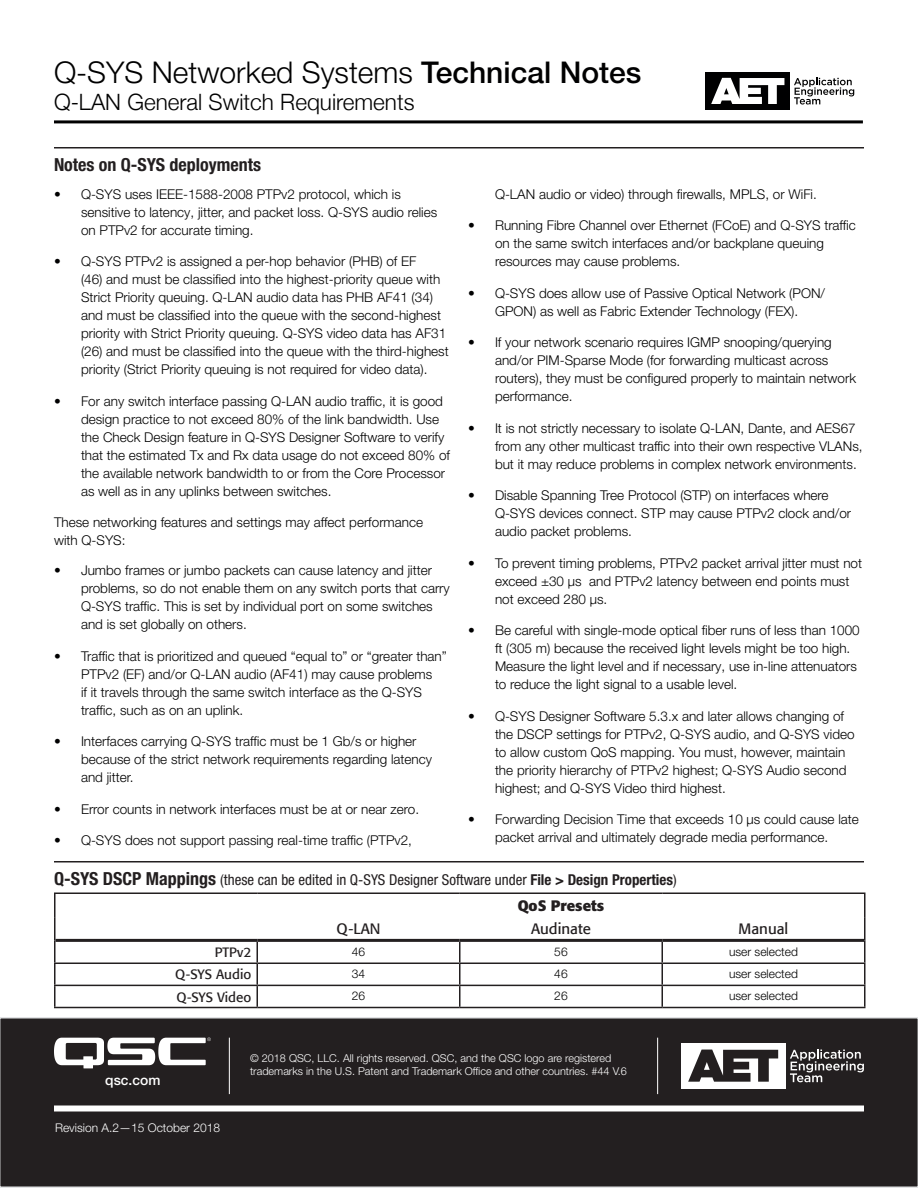
<style>
.page{position:relative;width:918px;height:1188px;background:#fff}
.page>*{position:absolute;margin:0;border:0;box-sizing:border-box;transform-origin:0 0}
.t1{font:300 30px "Helvetica Neue LT Pro";color:#000001}
.t2{font:300 22.5px "Helvetica Neue";color:#000001}
.Body_Subhead{font:700 condensed 18px "Helvetica Neue LT Pro";color:#231f20}
.Body_Subhead-2{font:condensed 15px "Helvetica Neue LT Pro";color:#231f20}
.t3{font:15px "Formata";color:#231f20}
.t4{font:700 15px "Formata";color:#231f20}
.t5{font:500 13.8px "Helvetica Neue LT Pro";color:#fff}
.Body_text{font:300 13.5px/18px "Helvetica Neue LT Pro";color:#000001}
.t6{font:13.5px "Formata";color:#231f20}
.Specifications{font:300 12px "Helvetica Neue LT Pro";color:#000001}
.t7{font:300 12px "Helvetica Neue LT Pro";color:#fff}
.t8{font:300 10.8px/13.5px "Helvetica Neue LT Pro";color:#fff}
.s1{font-weight:500}
.s2{font-weight:700;font-size:18px}
.s3{font-weight:700}
</style>
<div class="page">
<div style="left:0;top:1017px;width:918px;height:171px;background:#231f20"></div>
<div style="left:54px;top:1106px;width:810px;height:6px;background:#fff"></div>
<div style="left:681px;top:1043px;width:104px;height:46px;background:#fff"></div>
<svg style="left:688px;top:1050px;width:90px;height:32px"></svg>
<svg style="left:790px;top:1049px;width:74px;height:33px;background:#5a5757"></svg>
<hr style="left:229px;top:1038px;width:1px;height:56px;background:#fff">
<hr style="left:657px;top:1038px;width:1px;height:56px;background:#fff">
<svg style="left:54px;top:1037px;width:157px;height:31px"></svg>
<hr style="left:54px;top:120px;width:809px;height:3px;background:#000001">
<div style="left:705px;top:72px;width:85px;height:38px;background:#000001"></div>
<svg style="left:711px;top:78px;width:73px;height:26px"></svg>
<svg style="left:794px;top:78px;width:60px;height:27px"></svg>
<hr style="left:54px;top:147px;width:810px;height:1px;background:#231f20">
<hr style="left:54px;top:861px;width:810px;height:1px;background:#231f20">
<hr style="left:54px;top:940px;width:2px;height:23px;background:#231f20">
<hr style="left:256px;top:942px;width:2px;height:21px;background:#231f20">
<hr style="left:864px;top:940px;width:2px;height:23px;background:#231f20">
<hr style="left:54px;top:963px;width:203px;height:1px;background:#231f20">
<hr style="left:54px;top:964px;width:2px;height:21px;background:#231f20">
<hr style="left:257px;top:963px;width:203px;height:1px;background:#231f20">
<hr style="left:256px;top:964px;width:2px;height:21px;background:#231f20">
<hr style="left:460px;top:963px;width:202px;height:1px;background:#231f20">
<hr style="left:662px;top:963px;width:204px;height:1px;background:#231f20">
<hr style="left:864px;top:964px;width:2px;height:21px;background:#231f20">
<hr style="left:54px;top:985px;width:203px;height:1px;background:#231f20">
<hr style="left:54px;top:986px;width:2px;height:21px;background:#231f20">
<hr style="left:257px;top:985px;width:203px;height:1px;background:#231f20">
<hr style="left:256px;top:986px;width:2px;height:21px;background:#231f20">
<hr style="left:460px;top:985px;width:202px;height:1px;background:#231f20">
<svg style="left:459px;top:942px;width:1px;height:65px"></svg>
<hr style="left:662px;top:985px;width:204px;height:1px;background:#231f20">
<svg style="left:662px;top:942px;width:1px;height:65px"></svg>
<hr style="left:864px;top:986px;width:2px;height:21px;background:#231f20">
<hr style="left:54px;top:1007px;width:203px;height:1px;background:#231f20">
<hr style="left:257px;top:1007px;width:203px;height:1px;background:#231f20">
<hr style="left:460px;top:1007px;width:202px;height:1px;background:#231f20">
<hr style="left:662px;top:1007px;width:204px;height:1px;background:#231f20">
<hr style="left:56px;top:939px;width:201px;height:3px;background:#231f20">
<hr style="left:257px;top:939px;width:203px;height:3px;background:#231f20">
<hr style="left:460px;top:939px;width:202px;height:3px;background:#231f20">
<hr style="left:662px;top:939px;width:202px;height:3px;background:#231f20">
<hr style="left:54px;top:892px;width:203px;height:2px;background:#231f20">
<hr style="left:54px;top:894px;width:2px;height:23px;background:#231f20">
<hr style="left:257px;top:892px;width:203px;height:2px;background:#231f20">
<hr style="left:460px;top:892px;width:202px;height:2px;background:#231f20">
<hr style="left:662px;top:892px;width:204px;height:2px;background:#231f20">
<hr style="left:864px;top:894px;width:2px;height:23px;background:#231f20">
<hr style="left:54px;top:917px;width:2px;height:23px;background:#231f20">
<hr style="left:864px;top:917px;width:2px;height:23px;background:#231f20">
<h1 class="t1" style="left:54px;top:54px;width:589px">Q-SYS Networked Systems <span class="s1">Technical Notes</span></h1>
<h2 class="t2" style="left:54px;top:88px;width:362px">Q-LAN General Switch Requirements</h2>
<p class="Body_Subhead" style="left:54px;top:154px;width:209px">Notes on Q-SYS deployments</p>
<p class="Body_text" style="left:81px;top:185px;width:358px;text-indent:-27px">• Q-SYS uses IEEE-1588-2008 PTPv2 protocol, which is sensitive to latency, jitter, and packet loss. Q-SYS audio relies on PTPv2 for accurate timing.</p>
<p class="Body_text" style="left:81px;top:252px;width:369px;text-indent:-27px">• Q-SYS PTPv2 is assigned a per-hop behavior (PHB) of EF<br>(46) and must be classified into the highest-priority queue with Strict Priority queuing. Q-LAN audio data has PHB AF41 (34) and must be classified into the queue with the second-highest priority with Strict Priority queuing. Q-SYS video data has AF31 (26) and must be classified into the queue with the third-highest priority (Strict Priority queuing is not required for video data).</p>
<p class="Body_text" style="left:81px;top:392px;width:371px;text-indent:-27px">• For any switch interface passing Q-LAN audio traffic, it is good design practice to not exceed 80% of the link bandwidth. Use the Check Design feature in Q-SYS Designer Software to verify that the estimated Tx and Rx data usage do not exceed 80% of the available network bandwidth to or from the Core Processor as well as in any uplinks between switches.</p>
<p class="Body_text" style="left:54px;top:513px;width:371px">These networking features and settings may affect performance with Q-SYS:</p>
<p class="Body_text" style="left:81px;top:561px;width:370px;text-indent:-27px">• Jumbo frames or jumbo packets can cause latency and jitter problems, so do not enable them on any switch ports that carry Q-SYS traffic. This is set by individual port on some switches and is set globally on others.</p>
<p class="Body_text" style="left:81px;top:647px;width:367px;text-indent:-27px">• Traffic that is prioritized and queued “equal to” or “greater than” PTPv2 (EF) and/or Q-LAN audio (AF41) may cause problems<br>if it travels through the same switch interface as the Q-SYS traffic, such as on an uplink.</p>
<p class="Body_text" style="left:81px;top:732px;width:353px;text-indent:-27px">• Interfaces carrying Q-SYS traffic must be 1 Gb/s or higher because of the strict network requirements regarding latency and jitter.</p>
<p class="Body_text" style="left:54px;top:800px;width:367px">• Error counts in network interfaces must be at or near zero.</p>
<p class="Body_text" style="left:54px;top:831px;width:360px">• Q-SYS does not support passing real-time traffic (PTPv2,</p>
<p class="Body_text" style="left:495px;top:185px;width:323px">Q-LAN audio or video) through firewalls, MPLS, or WiFi.</p>
<p class="Body_text" style="left:495px;top:216px;width:362px;text-indent:-27px">• Running Fibre Channel over Ethernet (FCoE) and Q-SYS traffic on the same switch interfaces and/or backplane queuing resources may cause problems.</p>
<p class="Body_text" style="left:468px;top:284px;width:359px;text-align:center">• Q-SYS does allow use of Passive Optical Network (PON/<br>GPON) as well as Fabric Extender Technology (FEX).</p>
<p class="Body_text" style="left:495px;top:333px;width:363px;text-indent:-27px">• If your network scenario requires IGMP snooping/querying and/or PIM-Sparse Mode (for forwarding multicast across routers), they must be configured properly to maintain network performance.</p>
<p class="Body_text" style="left:495px;top:419px;width:369px;text-indent:-27px">• It is not strictly necessary to isolate Q-LAN, Dante, and AES67 from any other multicast traffic into their own respective VLANs, but it may reduce problems in complex network environments.</p>
<p class="Body_text" style="left:495px;top:486px;width:358px;text-indent:-27px">• Disable Spanning Tree Protocol (STP) on interfaces where<br>Q-SYS devices connect. STP may cause PTPv2 clock and/or audio packet problems.</p>
<p class="Body_text" style="left:495px;top:554px;width:369px;text-indent:-27px">• To prevent timing problems, PTPv2 packet arrival jitter must not exceed ±30 μs and PTPv2 latency between end points must not exceed 280 µs.</p>
<p class="Body_text" style="left:495px;top:621px;width:366px;text-indent:-27px">• Be careful with single-mode optical fiber runs of less than 1000 ft (305 m) because the received light levels might be too high.<br>Measure the light level and if necessary, use in-line attenuators to reduce the light signal to a usable level.</p>
<p class="Body_text" style="left:495px;top:707px;width:361px;text-indent:-27px">• Q-SYS Designer Software 5.3.x and later allows changing of the DSCP settings for PTPv2, Q-SYS audio, and Q-SYS video to allow custom QoS mapping. You must, however, maintain the priority hierarchy of PTPv2 highest; Q-SYS Audio second highest; and Q-SYS Video third highest.</p>
<p class="Body_text" style="left:468px;top:810px;width:392px;text-align:center">• Forwarding Decision Time that exceeds 10 µs could cause late packet arrival and ultimately degrade media performance.</p>
<p class="Body_Subhead-2" style="left:54px;top:871px;width:624px"><span class="s2">Q-SYS DSCP Mappings</span> (these can be edited in Q-SYS Designer Software under <span class="s3">File &gt; Design Properties</span>)</p>
<p class="t4" style="left:518px;top:896px;width:88px">QoS Presets</p>
<p class="t3" style="left:336px;top:920px;width:46px">Q-LAN</p>
<p class="t3" style="left:531px;top:920px;width:61px">Audinate</p>
<p class="t3" style="left:739px;top:920px;width:51px">Manual</p>
<p class="t6" style="left:215px;top:944px;width:38px">PTPv2</p>
<p class="Specifications" style="left:352px;top:944px;width:15px">46</p>
<p class="Specifications" style="left:554px;top:944px;width:15px">56</p>
<p class="Specifications" style="left:729px;top:944px;width:70px">user selected</p>
<p class="t6" style="left:175px;top:966px;width:77px">Q-SYS Audio</p>
<p class="Specifications" style="left:352px;top:966px;width:15px">34</p>
<p class="Specifications" style="left:554px;top:966px;width:15px">46</p>
<p class="Specifications" style="left:729px;top:966px;width:70px">user selected</p>
<p class="t6" style="left:176px;top:989px;width:76px">Q-SYS Video</p>
<p class="Specifications" style="left:352px;top:988px;width:15px">26</p>
<p class="Specifications" style="left:554px;top:988px;width:15px">26</p>
<p class="Specifications" style="left:729px;top:988px;width:70px">user selected</p>
<p class="t5" style="left:105px;top:1071px;width:57px">qsc.com</p>
<p class="t7" style="left:55px;top:1120px;width:166px">Revision A.2—15 October 2018</p>
<p class="t8" style="left:250px;top:1051px;width:378px">© 2018 QSC, LLC. All rights reserved. QSC, and the QSC logo are registered trademarks in the U.S. Patent and Trademark Office and other countries. #44 V.6</p>
</div>
